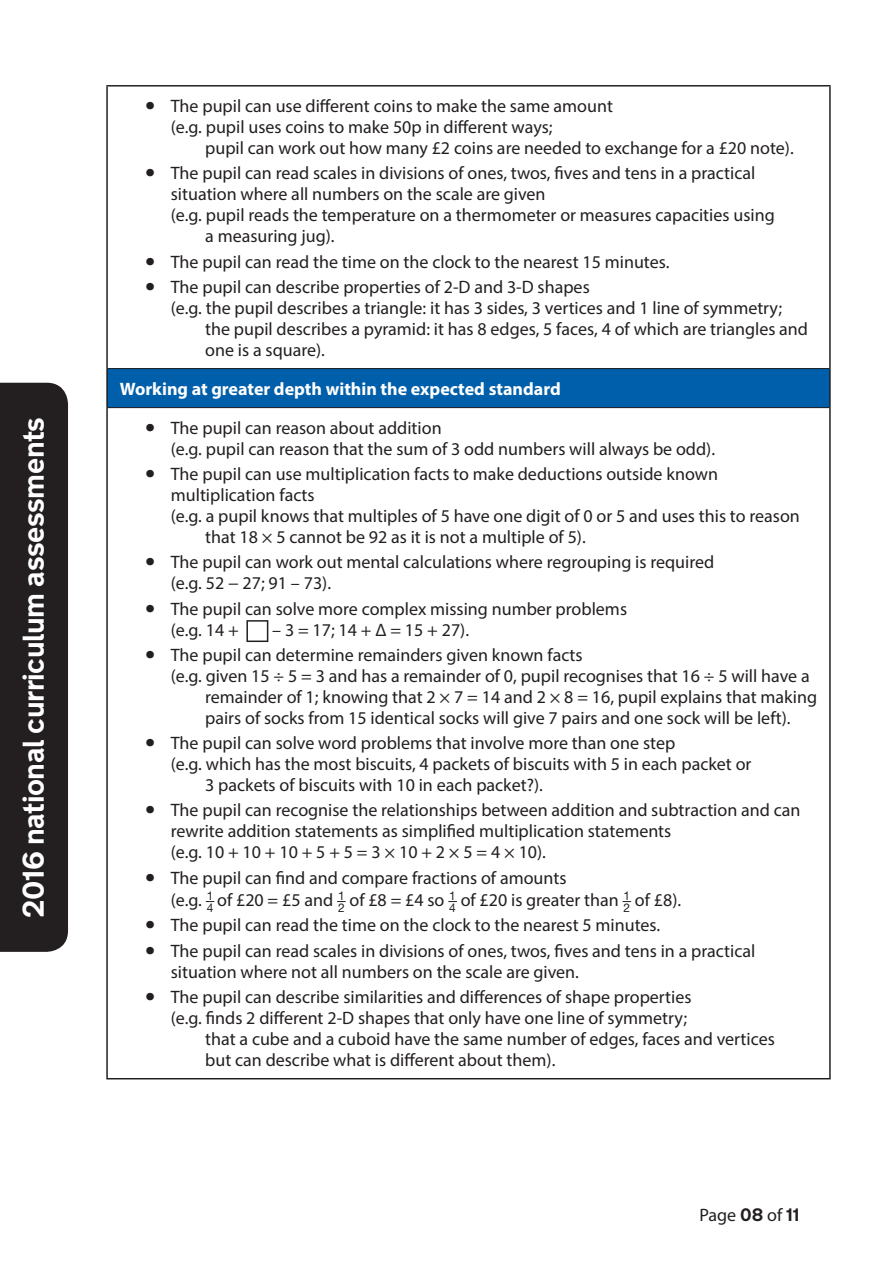
<style>
.page{position:relative;width:893px;height:1263px;background:#fff}
.page>*{position:absolute;margin:0;border:0;box-sizing:border-box;transform-origin:0 0}
.t1{font:700 30px "New Transport";letter-spacing:-.015em;color:#fff}
.t2{font:300 30px "New Transport";letter-spacing:-.02em;color:#fff}
.t3{font:18px/21px "Myriad Pro";color:#231f20}
.P__paragraph_text{font:700 18px "Myriad Pro";color:#fff}
.t4{font:12px/12px "Helvetica Neue LT Std";color:#231f20}
.s1{font-size:36px}
.s2{font-family:"New Transport";font-weight:700}
</style>
<div class="page">
<div style="left:0;top:383px;width:68px;height:569px;background:#231f20"></div>
<div style="left:107px;top:369px;width:723px;height:39px;background:#005faa"></div>
<hr style="left:106px;top:87px;width:2px;height:282px;background:#231f20">
<hr style="left:829px;top:87px;width:2px;height:282px;background:#231f20">
<hr style="left:106px;top:369px;width:2px;height:39px;background:#231f20">
<hr style="left:829px;top:369px;width:2px;height:39px;background:#231f20">
<hr style="left:106px;top:408px;width:2px;height:670px;background:#231f20">
<hr style="left:829px;top:408px;width:2px;height:670px;background:#231f20">
<hr style="left:106px;top:1078px;width:725px;height:1px;background:#231f20">
<hr style="left:106px;top:85px;width:725px;height:2px;background:#231f20">
<hr style="left:108px;top:368px;width:721px;height:1px;background:#231f20">
<hr style="left:108px;top:407px;width:721px;height:1px;background:#231f20">
<div style="left:246px;top:620px;width:22px;height:22px;border:2px solid #231f20"></div>
<h1 class="t1" style="left:14px;top:918px;width:502px;rotate:-90deg">2016 national curriculum assessments</h1>
<h1 class="t2" style="left:15px;top:881px;width:429px;rotate:-90deg">National Curriculum assessments</h1>
<p class="t3" style="left:145px;top:95px;width:469px"><span class="s1">•</span> The pupil can use different coins to make the same amount</p>
<p class="t3" style="left:171px;top:116px;width:383px">(e.g. pupil uses coins to make 50p in different ways;</p>
<p class="t3" style="left:205px;top:137px;width:590px">pupil can work out how many £2 coins are needed to exchange for a £20 note).</p>
<p class="t3" style="left:145px;top:162px;width:612px"><span class="s1">•</span> The pupil can read scales in divisions of ones, twos, fives and tens in a practical</p>
<p class="t3" style="left:171px;top:183px;width:376px">situation where all numbers on the scale are given</p>
<p class="t3" style="left:171px;top:204px;width:605px">(e.g. pupil reads the temperature on a thermometer or measures capacities using</p>
<p class="t3" style="left:205px;top:225px;width:131px">a measuring jug).</p>
<p class="t3" style="left:145px;top:251px;width:526px"><span class="s1">•</span> The pupil can read the time on the clock to the nearest 15 minutes.</p>
<p class="t3" style="left:145px;top:276px;width:446px"><span class="s1">•</span> The pupil can describe properties of 2-D and 3-D shapes</p>
<p class="t3" style="left:171px;top:297px;width:613px">(e.g. the pupil describes a triangle: it has 3 sides, 3 vertices and 1 line of symmetry;</p>
<p class="t3" style="left:205px;top:318px;width:604px">the pupil describes a pyramid: it has 8 edges, 5 faces, 4 of which are triangles and</p>
<p class="t3" style="left:205px;top:339px;width:121px">one is a square).</p>
<p class="P__paragraph_text" style="left:120px;top:377px;width:442px">Working at greater depth within the expected standard</p>
<p class="t3" style="left:171px;top:417px;width:546px;text-indent:-26px"><span class="s1">•</span> The pupil can reason about addition<br>(e.g. pupil can reason that the sum of 3 odd numbers will always be odd).</p>
<p class="t3" style="left:145px;top:463px;width:574px"><span class="s1">•</span> The pupil can use multiplication facts to make deductions outside known</p>
<p class="t3" style="left:171px;top:484px;width:145px">multiplication facts</p>
<p class="t3" style="left:171px;top:505px;width:631px">(e.g. a pupil knows that multiples of 5 have one digit of 0 or 5 and uses this to reason</p>
<p class="t3" style="left:205px;top:526px;width:382px">that 18 × 5 cannot be 92 as it is not a multiple of 5).</p>
<p class="t3" style="left:171px;top:552px;width:545px;text-indent:-26px"><span class="s1">•</span> The pupil can work out mental calculations where regrouping is required (e.g. 52 − 27; 91 – 73).</p>
<p class="t3" style="left:171px;top:598px;width:458px;text-indent:-26px"><span class="s1">•</span> The pupil can solve more complex missing number problems (e.g. 14 +</p>
<p class="t3" style="left:272px;top:619px;width:198px">– 3 = 17; 14 + ∆ = 15 + 27).</p>
<p class="t3" style="left:145px;top:644px;width:439px"><span class="s1">•</span> The pupil can determine remainders given known facts</p>
<p class="t3" style="left:171px;top:665px;width:640px">(e.g. given 15 ÷ 5 = 3 and has a remainder of 0, pupil recognises that 16 ÷ 5 will have a</p>
<p class="t3" style="left:205px;top:686px;width:613px">remainder of 1; knowing that 2 × 7 = 14 and 2 × 8 = 16, pupil explains that making</p>
<p class="t3" style="left:205px;top:707px;width:587px">pairs of socks from 15 identical socks will give 7 pairs and one sock will be left).</p>
<p class="t3" style="left:145px;top:732px;width:531px"><span class="s1">•</span> The pupil can solve word problems that involve more than one step</p>
<p class="t3" style="left:171px;top:753px;width:582px">(e.g. which has the most biscuits, 4 packets of biscuits with 5 in each packet or</p>
<p class="t3" style="left:205px;top:774px;width:339px">3 packets of biscuits with 10 in each packet?).</p>
<p class="t3" style="left:171px;top:800px;width:631px;text-indent:-26px"><span class="s1">•</span> The pupil can recognise the relationships between addition and subtraction and can rewrite addition statements as simplified multiplication statements<br>(e.g. 10 + 10 + 10 + 5 + 5 = 3 × 10 + 2 × 5 = 4 × 10).</p>
<p class="t3" style="left:171px;top:866px;width:397px;line-height:22.5px;text-indent:-26px"><span class="s1">•</span> The pupil can find and compare fractions of amounts (e.g.</p>
<p class="t4" style="left:207px;top:889px;width:8px">1<br>4</p>
<p class="t3" style="left:217px;top:889px;width:118px">of £20 = £5 and</p>
<p class="t4" style="left:338px;top:889px;width:8px">1<br>2</p>
<p class="t3" style="left:349px;top:889px;width:97px">of £8 = £4 so</p>
<p class="t4" style="left:449px;top:889px;width:8px">1<br>4</p>
<p class="t3" style="left:461px;top:889px;width:160px">of £20 is greater than</p>
<p class="t4" style="left:623px;top:889px;width:8px">1<br>2</p>
<p class="t3" style="left:635px;top:889px;width:48px">of £8).</p>
<p class="t3" style="left:145px;top:915px;width:516px"><span class="s1">•</span> The pupil can read the time on the clock to the nearest 5 minutes.</p>
<p class="t3" style="left:171px;top:940px;width:586px;text-indent:-26px"><span class="s1">•</span> The pupil can read scales in divisions of ones, twos, fives and tens in a practical situation where not all numbers on the scale are given.</p>
<p class="t3" style="left:145px;top:986px;width:548px"><span class="s1">•</span> The pupil can describe similarities and differences of shape properties</p>
<p class="t3" style="left:171px;top:1007px;width:518px">(e.g. finds 2 different 2-D shapes that only have one line of symmetry;</p>
<p class="t3" style="left:205px;top:1028px;width:571px">that a cube and a cuboid have the same number of edges, faces and vertices</p>
<p class="t3" style="left:205px;top:1049px;width:352px">but can describe what is different about them).</p>
<p class="t3" style="left:699px;top:1204px;width:101px">Page <span class="s2">08</span> of <span class="s2">11</span></p>
</div>
